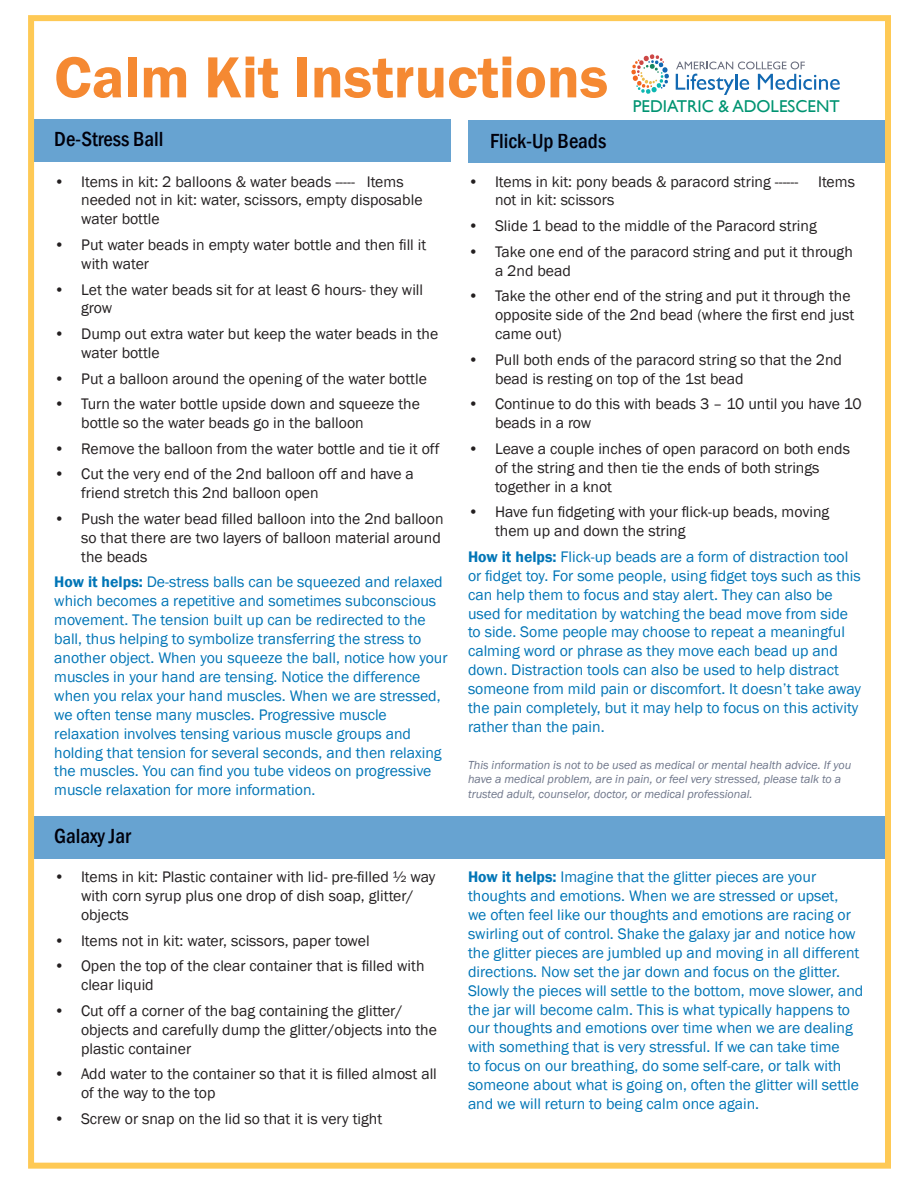
<style>
.page{position:relative;width:918px;height:1188px;background:#fff}
.page>*{position:absolute;margin:0;border:0;box-sizing:border-box;transform-origin:0 0}
.t1{font:600 60px "Franklin Gothic";color:#f58932}
.t2{font:500 condensed 21px "Franklin Gothic";color:#00000b}
.t3{font:17.1px "Gill Sans";color:#009472}
.t4{font:15.75px/18.9px "Franklin Gothic";color:#0075b6}
.t5{font:15.75px/18.9px "Franklin Gothic";color:#231f20}
.t6{font:italic 12px/14.4px "Franklin Gothic";color:#6e768a}
.s1{font-weight:600}
</style>
<div class="page">
<div style="left:30px;top:120px;width:421px;height:42px;background:#67a3d1"></div>
<svg style="left:631px;top:54px;width:38px;height:40px"></svg>
<svg style="left:676px;top:62px;width:164px;height:33px"></svg>
<div style="left:468px;top:121px;width:419px;height:42px;background:#67a3d1"></div>
<div style="left:30px;top:816px;width:861px;height:43px;background:#67a3d1"></div>
<div style="left:28px;top:15px;width:863px;height:1154px;border:6px solid #fec955"></div>
<p class="t1" style="left:54px;top:40px;width:556px">Calm Kit Instructions</p>
<p class="t3" style="left:633px;top:96px;width:208px">PEDIATRIC &amp; ADOLESCENT</p>
<p class="t2" style="left:54px;top:126px;width:111px">De-Stress Ball</p>
<p class="t5" style="left:81px;top:172px;width:343px;text-indent:-27px">• Items in kit: 2 balloons &amp; water beads ----- Items needed not in kit: water, scissors, empty disposable water bottle</p>
<p class="t5" style="left:81px;top:236px;width:347px;text-indent:-27px">• Put water beads in empty water bottle and then fill it with water</p>
<p class="t5" style="left:81px;top:280px;width:343px;text-indent:-27px">• Let the water beads sit for at least 6 hours- they will grow</p>
<p class="t5" style="left:81px;top:325px;width:359px;text-indent:-27px">• Dump out extra water but keep the water beads in the water bottle</p>
<p class="t5" style="left:54px;top:369px;width:374px">• Put a balloon around the opening of the water bottle</p>
<p class="t5" style="left:81px;top:395px;width:340px;text-indent:-27px">• Turn the water bottle upside down and squeeze the bottle so the water beads go in the balloon</p>
<p class="t5" style="left:54px;top:439px;width:387px">• Remove the balloon from the water bottle and tie it off</p>
<p class="t5" style="left:81px;top:465px;width:334px;text-indent:-27px">• Cut the very end of the 2nd balloon off and have a friend stretch this 2nd balloon open</p>
<p class="t5" style="left:81px;top:510px;width:364px;text-indent:-27px">• Push the water bead filled balloon into the 2nd balloon so that there are two layers of balloon material around the beads</p>
<p class="t4" style="left:54px;top:573px;width:395px"><span class="s1">How it helps:</span> De-stress balls can be squeezed and relaxed which becomes a repetitive and sometimes subconscious movement. The tension built up can be redirected to the ball, thus helping to symbolize transferring the stress to another object. When you squeeze the ball, notice how your muscles in your hand are tensing. Notice the difference when you relax your hand muscles. When we are stressed, we often tense many muscles. Progressive muscle relaxation involves tensing various muscle groups and holding that tension for several seconds, and then relaxing the muscles. You can find you tube videos on progressive muscle relaxation for more information.</p>
<p class="t2" style="left:54px;top:823px;width:78px">Galaxy Jar</p>
<p class="t5" style="left:81px;top:868px;width:356px;text-indent:-27px">• Items in kit: Plastic container with lid- pre-filled ½ way with corn syrup plus one drop of dish soap, glitter/ objects</p>
<p class="t5" style="left:54px;top:931px;width:317px">• Items not in kit: water, scissors, paper towel</p>
<p class="t5" style="left:81px;top:957px;width:345px;text-indent:-27px">• Open the top of the clear container that is filled with clear liquid</p>
<p class="t5" style="left:81px;top:1002px;width:357px;text-indent:-27px">• Cut off a corner of the bag containing the glitter/ objects and carefully dump the glitter/objects into the plastic container</p>
<p class="t5" style="left:81px;top:1065px;width:357px;text-indent:-27px">• Add water to the container so that it is filled almost all of the way to the top</p>
<p class="t5" style="left:54px;top:1110px;width:330px">• Screw or snap on the lid so that it is very tight</p>
<p class="t2" style="left:490px;top:127px;width:117px">Flick-Up Beads</p>
<p class="t5" style="left:468px;top:172px;width:332px">• Items in kit: pony beads &amp; paracord string ------</p>
<p class="t5" style="left:818px;top:172px;width:38px">Items</p>
<p class="t5" style="left:495px;top:191px;width:121px">not in kit: scissors</p>
<p class="t5" style="left:468px;top:217px;width:350px">• Slide 1 bead to the middle of the Paracord string</p>
<p class="t5" style="left:495px;top:242px;width:359px;text-indent:-27px">• Take one end of the paracord string and put it through a 2nd bead</p>
<p class="t5" style="left:495px;top:287px;width:361px;text-indent:-27px">• Take the other end of the string and put it through the opposite side of the 2nd bead (where the first end just came out)</p>
<p class="t5" style="left:495px;top:350px;width:349px;text-indent:-27px">• Pull both ends of the paracord string so that the 2nd bead is resting on top of the 1st bead</p>
<p class="t5" style="left:495px;top:395px;width:368px;text-indent:-27px">• Continue to do this with beads 3 – 10 until you have 10 beads in a row</p>
<p class="t5" style="left:495px;top:439px;width:357px;text-indent:-27px">• Leave a couple inches of open paracord on both ends of the string and then tie the ends of both strings together in a knot</p>
<p class="t5" style="left:495px;top:503px;width:336px;text-indent:-27px">• Have fun fidgeting with your flick-up beads, moving them up and down the string</p>
<p class="t4" style="left:468px;top:547px;width:395px"><span class="s1">How it helps:</span> Flick-up beads are a form of distraction tool or fidget toy. For some people, using fidget toys such as this can help them to focus and stay alert. They can also be used for meditation by watching the bead move from side to side. Some people may choose to repeat a meaningful calming word or phrase as they move each bead up and down. Distraction tools can also be used to help distract someone from mild pain or discomfort. It doesn’t take away the pain completely, but it may help to focus on this activity rather than the pain.</p>
<p class="t6" style="left:468px;top:758px;width:385px">This information is not to be used as medical or mental health advice. If you have a medical problem, are in pain, or feel very stressed, please talk to a trusted adult, counselor, doctor, or medical professional.</p>
<p class="t4" style="left:468px;top:868px;width:397px"><span class="s1">How it helps:</span> Imagine that the glitter pieces are your thoughts and emotions. When we are stressed or upset,<br>we often feel like our thoughts and emotions are racing or swirling out of control. Shake the galaxy jar and notice how the glitter pieces are jumbled up and moving in all different directions. Now set the jar down and focus on the glitter.<br>Slowly the pieces will settle to the bottom, move slower, and the jar will become calm. This is what typically happens to our thoughts and emotions over time when we are dealing with something that is very stressful. If we can take time<br>to focus on our breathing, do some self-care, or talk with someone about what is going on, often the glitter will settle and we will return to being calm once again.</p>
</div>
